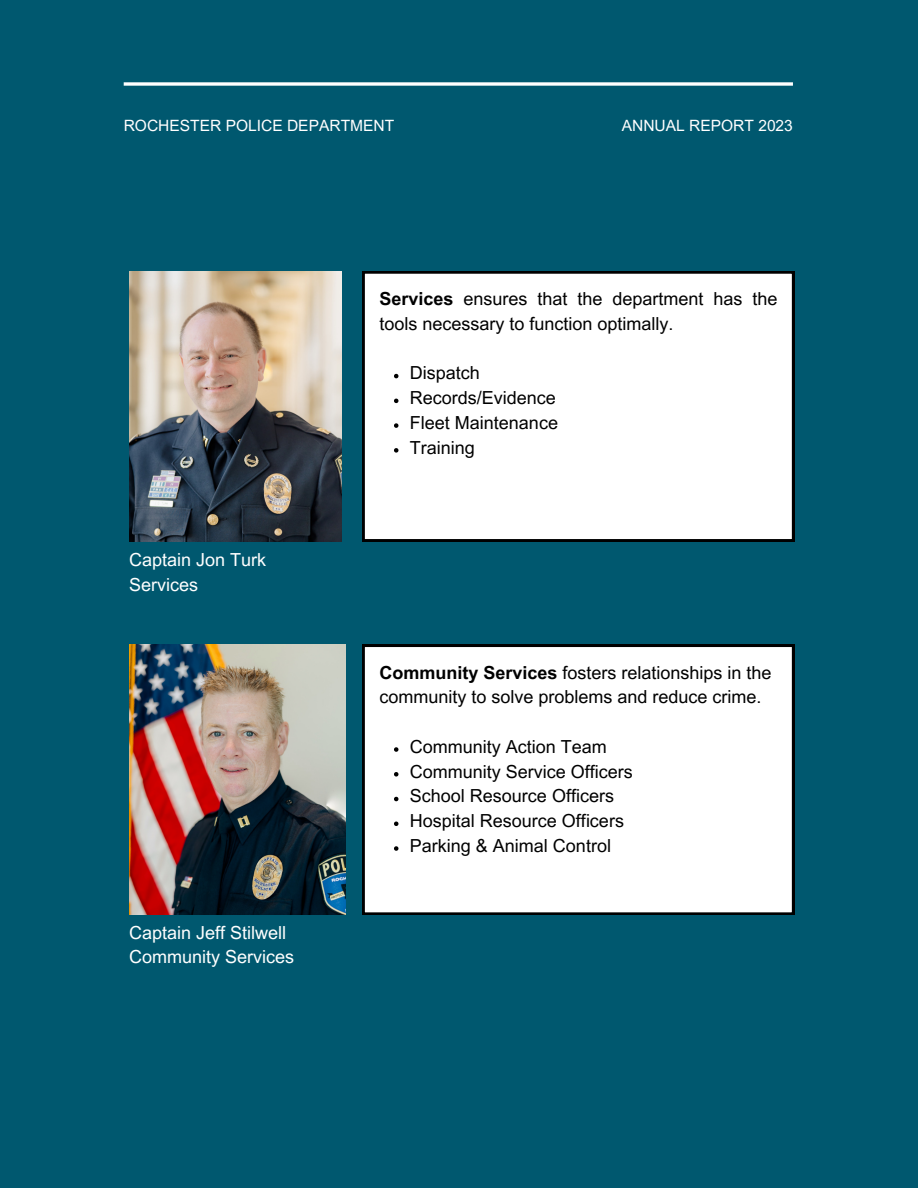
<style>
.page{position:relative;width:918px;height:1188px;background:#00586f}
.page>*{position:absolute;margin:0;border:0;box-sizing:border-box;transform-origin:0 0}
.t1{font:18px/24.8px "Arial MT Pro";color:#000}
.t2{font:18px/24.8px "Arial MT Pro";color:#fff}
.t3{font:15.6px "Arial MT Pro";color:#fff}
.s1{font-weight:700}
</style>
<div class="page">
<svg style="left:124px;top:82px;width:669px;height:4px;background:#d7e4e8"></svg>
<img style="left:129px;top:271px;width:213px;height:270px">
<img style="left:129px;top:645px;width:216px;height:270px">
<div style="left:363px;top:271px;width:431px;height:270px;background:#fff"></div>
<div style="left:363px;top:645px;width:431px;height:270px;background:#fff"></div>
<svg style="left:394px;top:374px;width:4px;height:4px"></svg>
<svg style="left:394px;top:399px;width:4px;height:4px"></svg>
<svg style="left:394px;top:423px;width:4px;height:5px"></svg>
<svg style="left:394px;top:448px;width:4px;height:5px"></svg>
<svg style="left:394px;top:747px;width:4px;height:5px"></svg>
<svg style="left:394px;top:772px;width:4px;height:5px"></svg>
<svg style="left:394px;top:797px;width:4px;height:4px"></svg>
<svg style="left:394px;top:822px;width:4px;height:4px"></svg>
<svg style="left:394px;top:846px;width:4px;height:5px"></svg>
<p class="t3" style="left:124px;top:120px;width:272px">ROCHESTER POLICE DEPARTMENT</p>
<h1 class="t3" style="left:622px;top:120px;width:173px">ANNUAL REPORT 2023</h1>
<p class="t2" style="left:129px;top:550px;width:139px">Captain Jon Turk<br>Services</p>
<h1 class="t2" style="left:129px;top:922px;width:167px">Captain Jeff Stilwell<br>Community Services</h1>
<h1 class="t1" style="left:379px;top:289px;width:400px"><span class="s1">Services</span> ensures that the department has the tools necessary to function optimally.</h1>
<p class="t1" style="left:410px;top:363px;width:72px">Dispatch</p>
<p class="t1" style="left:410px;top:388px;width:148px">Records/Evidence</p>
<p class="t1" style="left:410px;top:413px;width:150px">Fleet Maintenance</p>
<p class="t1" style="left:410px;top:437px;width:67px">Training</p>
<h1 class="t1" style="left:379px;top:662px;width:394px"><span class="s1">Community Services</span> fosters relationships in the community to solve problems and reduce crime.</h1>
<p class="t1" style="left:410px;top:736px;width:199px">Community Action Team</p>
<p class="t1" style="left:410px;top:761px;width:225px">Community Service Officers</p>
<p class="t1" style="left:410px;top:786px;width:206px">School Resource Officers</p>
<p class="t1" style="left:410px;top:811px;width:216px">Hospital Resource Officers</p>
<p class="t1" style="left:410px;top:835px;width:203px">Parking &amp; Animal Control</p>
</div>
